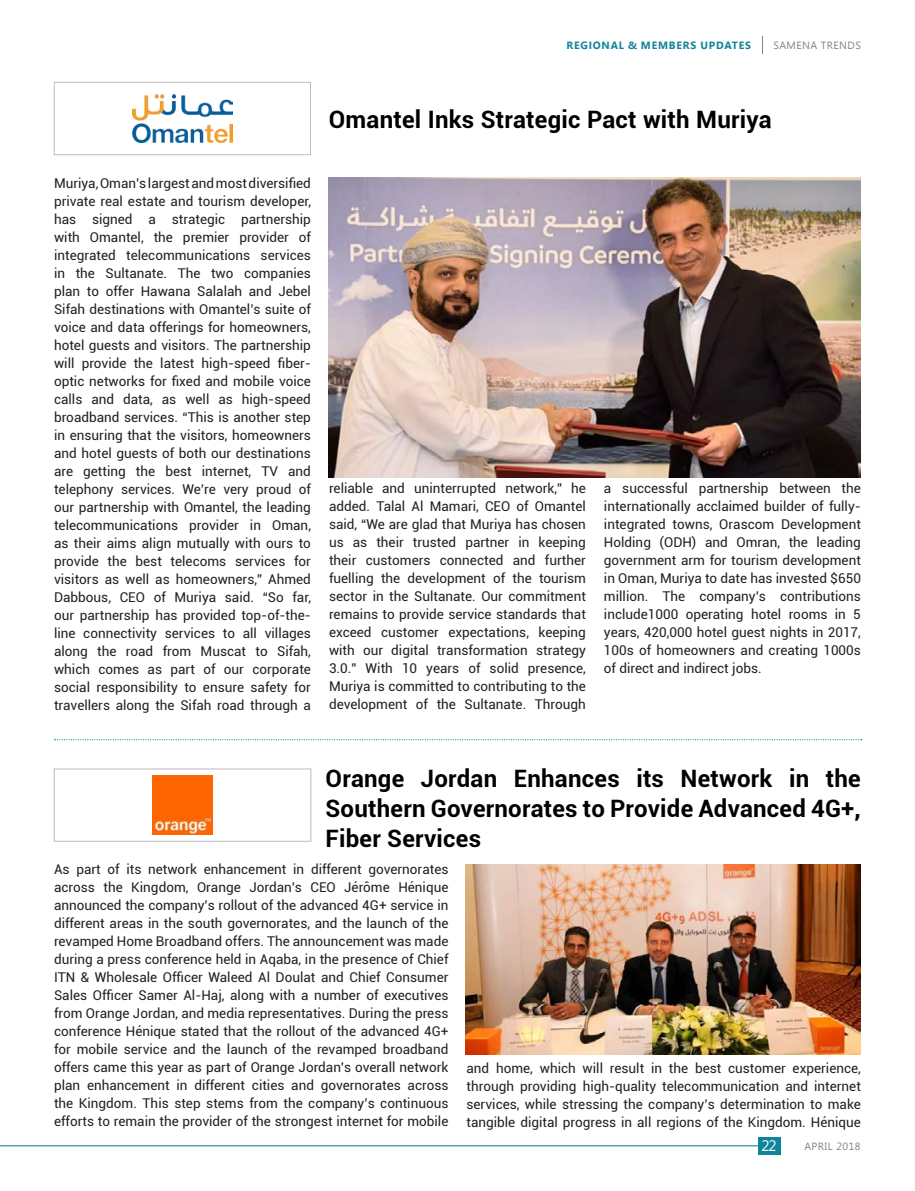
<style>
.page{position:relative;width:915px;height:1191px;background:#fff}
.page>*{position:absolute;margin:0;border:0;box-sizing:border-box;transform-origin:0 0}
.TEXT_TITLE_black{font:700 24px/30px "Roboto";letter-spacing:.01em;color:#000;text-align:justify}
.t1{font:15px "Segoe UI";color:#fff}
.TEXT_TITLE_black-2{font:13.5px/18px "Roboto";color:#231f20;text-align:justify}
.t2{font:700 10.5px "Segoe UI";letter-spacing:.075em;color:#10849b}
.t3{font:10.5px "Segoe UI";letter-spacing:.04em;color:#818386}
</style>
<div class="page">
<hr style="left:0;top:1145px;width:758px;height:1px;background:#10849b">
<div style="left:757px;top:1137px;width:23px;height:17px;background:#10849b"></div>
<img style="left:132px;top:94px;width:100px;height:49px">
<div style="left:54px;top:82px;width:256px;height:73px;border:1px solid #bcbdc0"></div>
<svg style="left:55px;top:739px;width:806px;height:1px"></svg>
<img style="left:153px;top:775px;width:59px;height:60px">
<div style="left:54px;top:769px;width:257px;height:72px;border:1px solid #bcbdc0"></div>
<img style="left:329px;top:177px;width:531px;height:300px">
<img style="left:465px;top:864px;width:395px;height:190px">
<p class="t2" style="left:566px;top:37px;width:186px">REGIONAL &amp; MEMBERS UPDATES</p>
<p class="t3" style="left:773px;top:38px;width:89px">SAMENA TRENDS</p>
<p class="TEXT_TITLE_black-2" style="left:54px;top:173px;width:258px">Muriya, Oman’s largest and most diversified private real estate and tourism developer, has signed a strategic partnership with Omantel, the premier provider of integrated telecommunications services in the Sultanate. The two companies plan to offer Hawana Salalah and Jebel Sifah destinations with Omantel’s suite of voice and data offerings for homeowners, hotel guests and visitors. The partnership will provide the latest high-speed fiber&shy;optic networks for fixed and mobile voice calls and data, as well as high-speed broadband services. “This is another step in ensuring that the visitors, homeowners and hotel guests of both our destinations are getting the best internet, TV and telephony services. We’re very proud of our partnership with Omantel, the leading telecommunications provider in Oman, as their aims align mutually with ours to provide the best telecoms services for visitors as well as homeowners,” Ahmed Dabbous, CEO of Muriya said. “So far, our partnership has provided top-of-the&shy;line connectivity services to all villages along the road from Muscat to Sifah, which comes as part of our corporate social responsibility to ensure safety for travellers along the Sifah road through a</p>
<p class="TEXT_TITLE_black" style="left:328px;top:103px;width:444px">Omantel Inks Strategic Pact with Muriya</p>
<p class="TEXT_TITLE_black-2" style="left:329px;top:478px;width:258px">reliable and uninterrupted network,” he added. Talal Al Mamari, CEO of Omantel said, “We are glad that Muriya has chosen us as their trusted partner in keeping their customers connected and further fuelling the development of the tourism sector in the Sultanate. Our commitment remains to provide service standards that exceed customer expectations, keeping with our digital transformation strategy 3.0.” With 10 years of solid presence, Muriya is committed to contributing to the development of the Sultanate. Through</p>
<p class="TEXT_TITLE_black-2" style="left:603px;top:478px;width:258px">a successful partnership between the internationally acclaimed builder of fully&shy;integrated towns, Orascom Development Holding (ODH) and Omran, the leading government arm for tourism development in Oman, Muriya to date has invested $650 million. The company’s contributions include1000 operating hotel rooms in 5 years, 420,000 hotel guest nights in 2017, 100s of homeowners and creating 1000s of direct and indirect jobs.</p>
<p class="TEXT_TITLE_black" style="left:325px;top:762px;width:536px">Orange Jordan Enhances its Network in the Southern Governorates to Provide Advanced 4G+, Fiber Services</p>
<p class="TEXT_TITLE_black-2" style="left:54px;top:859px;width:396px">As part of its network enhancement in different governorates across the Kingdom, Orange Jordan’s CEO Jérôme Hénique announced the company’s rollout of the advanced 4G+ service in different areas in the south governorates, and the launch of the revamped Home Broadband offers. The announcement was made during a press conference held in Aqaba, in the presence of Chief ITN &amp; Wholesale Officer Waleed Al Doulat and Chief Consumer Sales Officer Samer Al-Haj, along with a number of executives from Orange Jordan, and media representatives. During the press conference Hénique stated that the rollout of the advanced 4G+ for mobile service and the launch of the revamped broadband offers came this year as part of Orange Jordan’s overall network plan enhancement in different cities and governorates across the Kingdom. This step stems from the company’s continuous efforts to remain the provider of the strongest internet for mobile</p>
<p class="TEXT_TITLE_black-2" style="left:466px;top:1058px;width:396px">and home, which will result in the best customer experience, through providing high-quality telecommunication and internet services, while stressing the company’s determination to make tangible digital progress in all regions of the Kingdom. Hénique</p>
<p class="t1" style="left:761px;top:1135px;width:17px">22</p>
<p class="t3" style="left:804px;top:1138px;width:57px">APRIL 2018</p>
</div>
